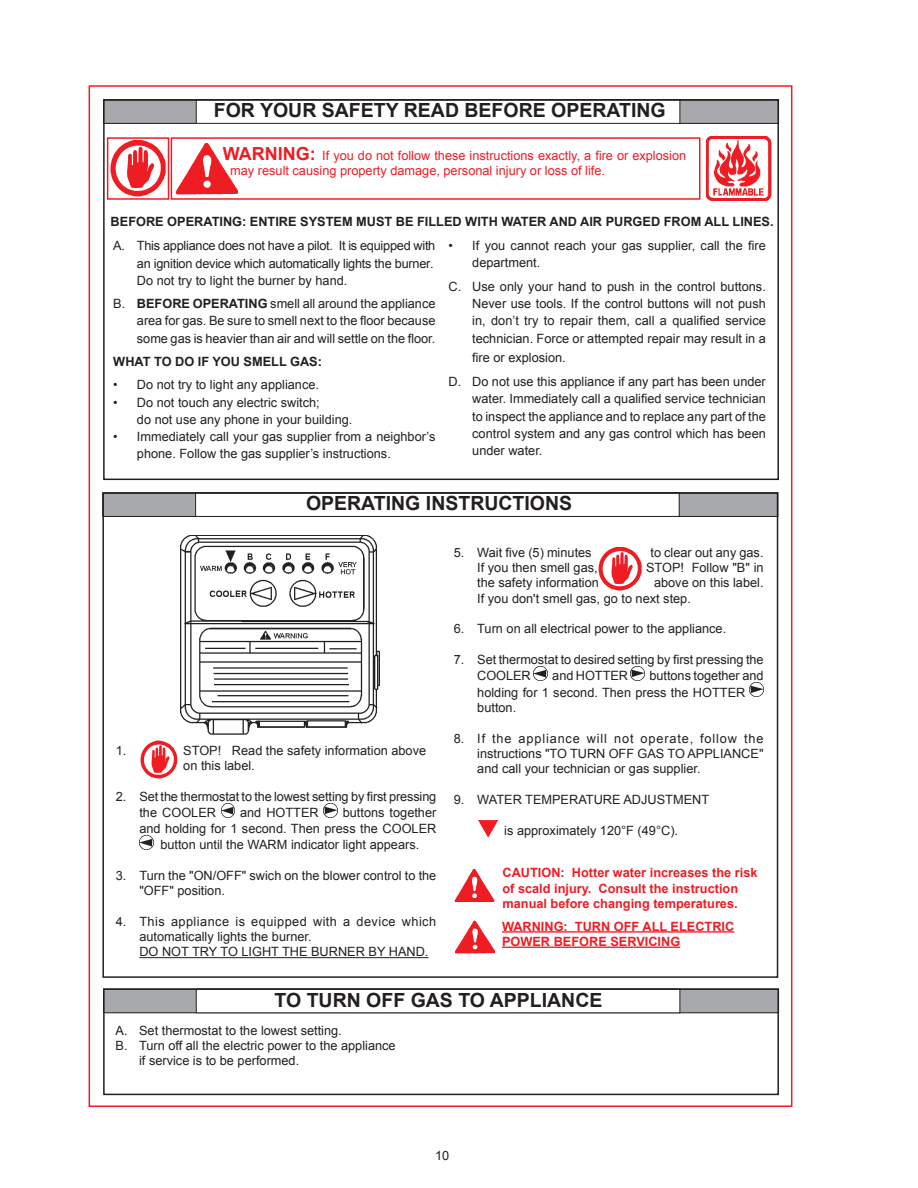
<style>
.page{position:relative;width:918px;height:1188px;background:#fff}
.page>*{position:absolute;margin:0;border:0;box-sizing:border-box;transform-origin:0 0}
.t1{font:700 19.5px "Arial";color:#231f20}
.t2{font:12.75px/17.2px "Arial";color:#231f20}
.t3{font:700 12.75px/15.3px "Arial";color:#ee1d23}
.t4{font:12.75px/17.2px "Arial";letter-spacing:-.02em;color:#231f20}
.t5{font:12.75px/15px "Arial";color:#ee1d23}
.t6{font:700 12.75px "Arial";color:#231f20}
.s1{font-weight:700;font-size:18px}
.s2{font-weight:700}
</style>
<div class="page">
<img style="left:533px;top:667px;width:14px;height:13px">
<svg style="left:631px;top:667px;width:13px;height:13px"></svg>
<img style="left:750px;top:683px;width:14px;height:14px">
<div style="left:104px;top:100px;width:675px;height:23px;background:#a8a9ad"></div>
<div style="left:103px;top:99px;width:676px;height:25px;border:1px solid #231f20"></div>
<div style="left:196px;top:100px;width:484px;height:23px;background:#fff"></div>
<div style="left:196px;top:99px;width:484px;height:25px;border:1px solid #231f20"></div>
<div style="left:103px;top:99px;width:676px;height:381px;border:2px solid #231f20"></div>
<div style="left:171px;top:137px;width:529px;height:63px;border:2px solid #ee1d23"></div>
<img style="left:176px;top:144px;width:62px;height:50px">
<div style="left:107px;top:137px;width:62px;height:63px;border:2px solid #ee1d23"></div>
<img style="left:111px;top:140px;width:58px;height:56px">
<div style="left:103px;top:493px;width:675px;height:23px;background:#a8a9ad"></div>
<div style="left:102px;top:492px;width:676px;height:25px;border:1px solid #231f20"></div>
<div style="left:196px;top:493px;width:483px;height:23px;background:#fff"></div>
<div style="left:195px;top:492px;width:485px;height:25px;border:1px solid #231f20"></div>
<div style="left:102px;top:492px;width:676px;height:486px;border:2px solid #231f20"></div>
<div style="left:104px;top:989px;width:675px;height:24px;background:#a8a9ad"></div>
<div style="left:103px;top:989px;width:676px;height:24px;border:1px solid #231f20"></div>
<div style="left:196px;top:989px;width:484px;height:24px;background:#fff"></div>
<div style="left:103px;top:988px;width:676px;height:107px;border:2px solid #231f20"></div>
<hr style="left:139px;top:957px;width:289px;height:1px;background:#231f20">
<img style="left:221px;top:804px;width:14px;height:13px">
<img style="left:324px;top:804px;width:14px;height:13px">
<img style="left:139px;top:835px;width:14px;height:14px">
<img style="left:706px;top:136px;width:65px;height:65px">
<img style="left:599px;top:547px;width:43px;height:44px">
<img style="left:141px;top:741px;width:37px;height:37px">
<img style="left:455px;top:869px;width:39px;height:33px">
<img style="left:455px;top:921px;width:40px;height:32px">
<svg style="left:478px;top:820px;width:21px;height:18px"></svg>
<img style="left:180px;top:535px;width:200px;height:199px">
<hr style="left:502px;top:931px;width:232px;height:2px;background:#ee1d23">
<hr style="left:502px;top:947px;width:178px;height:1px;background:#ee1d23">
<h1 class="t1" style="left:214px;top:98px;width:453px">FOR YOUR SAFETY READ BEFORE OPERATING</h1>
<p class="t5" style="left:230px;top:148px;width:457px;text-indent:-7px"><span class="s1">WARNING:</span> If you do not follow these instructions exactly, a fire or explosion may result causing property damage, personal injury or loss of life.</p>
<p class="t6" style="left:111px;top:213px;width:665px">BEFORE OPERATING: ENTIRE SYSTEM MUST BE FILLED WITH WATER AND AIR PURGED FROM ALL LINES.</p>
<p class="t4" style="left:137px;top:238px;width:300px;text-indent:-24px">A. This appliance does not have a pilot. It is equipped with an ignition device which automatically lights the burner.<br>Do not try to light the burner by hand.</p>
<p class="t2" style="left:137px;top:295px;width:300px;text-align:justify;text-indent:-24px">B. <span class="s2">BEFORE OPERATING</span> smell all around the appliance area for gas. Be sure to smell next to the floor because some gas is heavier than air and will settle on the floor.</p>
<p class="t6" style="left:113px;top:353px;width:210px">WHAT TO DO IF YOU SMELL GAS:</p>
<p class="t2" style="left:113px;top:376px;width:207px">• Do not try to light any appliance.</p>
<p class="t2" style="left:137px;top:394px;width:217px;text-indent:-24px">• Do not touch any electric switch;<br>do not use any phone in your building.</p>
<p class="t2" style="left:137px;top:428px;width:300px;text-indent:-24px">• Immediately call your gas supplier from a neighbor’s phone. Follow the gas supplier’s instructions.</p>
<p class="t2" style="left:472px;top:237px;width:295px;text-indent:-24px">• If you cannot reach your gas supplier, call the fire department.</p>
<p class="t2" style="left:472px;top:278px;width:295px;text-align:justify;text-indent:-24px">C. Use only your hand to push in the control buttons.<br>Never use tools. If the control buttons will not push in, don’t try to repair them, call a qualified service technician. Force or attempted repair may result in a</p>
<p class="t2" style="left:449px;top:346px;width:319px;line-height:24px;text-indent:24px">fire or explosion.<br>D. Do not use this appliance if any part has been under</p>
<p class="t2" style="left:472px;top:390px;width:295px;text-align:justify">water. Immediately call a qualified service technician to inspect the appliance and to replace any part of the control system and any gas control which has been under water.</p>
<h1 class="t1" style="left:306px;top:491px;width:268px">OPERATING INSTRUCTIONS</h1>
<p class="t2" style="left:116px;top:742px;width:12px">1.</p>
<p class="t2" style="left:183px;top:743px;width:244px;line-height:15.3px">STOP! Read the safety information above on this label.</p>
<p class="t2" style="left:139px;top:789px;width:298px;line-height:16.4px;text-indent:-24px">2. Set the thermostat to the lowest setting by first pressing the COOLER</p>
<p class="t2" style="left:240px;top:805px;width:80px">and HOTTER</p>
<p class="t2" style="left:343px;top:805px;width:95px">buttons together</p>
<p class="t2" style="left:139px;top:820px;width:298px">and holding for 1 second. Then press the COOLER</p>
<p class="t2" style="left:160px;top:836px;width:260px">button until the WARM indicator light appears.</p>
<p class="t2" style="left:139px;top:868px;width:298px;line-height:15.3px;text-indent:-24px">3. Turn the "ON/OFF" swich on the blower control to the "OFF" position.</p>
<p class="t2" style="left:139px;top:914px;width:298px;line-height:15.3px;text-indent:-24px">4. This appliance is equipped with a device which automatically lights the burner.<br>DO NOT TRY TO LIGHT THE BURNER BY HAND.</p>
<p class="t2" style="left:454px;top:544px;width:140px">5. Wait five (5) minutes</p>
<p class="t2" style="left:651px;top:544px;width:115px">to clear out any gas.</p>
<p class="t2" style="left:477px;top:559px;width:122px">If you then smell gas,</p>
<p class="t2" style="left:646px;top:559px;width:119px">STOP! Follow "B" in</p>
<p class="t2" style="left:477px;top:574px;width:123px">the safety information</p>
<p class="t2" style="left:477px;top:575px;width:288px;line-height:15.3px;text-indent:177px">above on this label.<br>If you don't smell gas, go to next step.</p>
<p class="t2" style="left:454px;top:620px;width:274px">6. Turn on all electrical power to the appliance.</p>
<p class="t2" style="left:477px;top:651px;width:288px;line-height:16.4px;text-indent:-24px">7. Set thermostat to desired setting by first pressing the<br>COOLER</p>
<p class="t2" style="left:552px;top:667px;width:77px">and HOTTER</p>
<p class="t2" style="left:477px;top:668px;width:288px;line-height:15.9px;text-indent:172px">buttons together and holding for 1 second. Then press the HOTTER button.</p>
<p class="t2" style="left:477px;top:731px;width:288px;line-height:15.3px;text-align:justify;text-indent:-24px">8. If the appliance will not operate, follow the instructions "TO TURN OFF GAS TO APPLIANCE" and call your technician or gas supplier.</p>
<p class="t2" style="left:454px;top:791px;width:257px">9. WATER TEMPERATURE ADJUSTMENT</p>
<p class="t2" style="left:504px;top:822px;width:175px">is approximately 120°F (49°C).</p>
<p class="t3" style="left:502px;top:866px;width:257px">CAUTION: Hotter water increases the risk of scald injury. Consult the instruction manual before changing temperatures.</p>
<p class="t3" style="left:502px;top:919px;width:234px">WARNING: TURN OFF ALL ELECTRIC<br>POWER BEFORE SERVICING</p>
<h1 class="t1" style="left:275px;top:988px;width:329px">TO TURN OFF GAS TO APPLIANCE</h1>
<p class="t2" style="left:116px;top:1022px;width:228px">A. Set thermostat to the lowest setting.</p>
<p class="t2" style="left:116px;top:1037px;width:282px">B. Turn off all the electric power to the appliance</p>
<p class="t2" style="left:139px;top:1052px;width:162px">if service is to be performed.</p>
<p class="t2" style="left:435px;top:1147px;width:16px">10</p>
</div>
